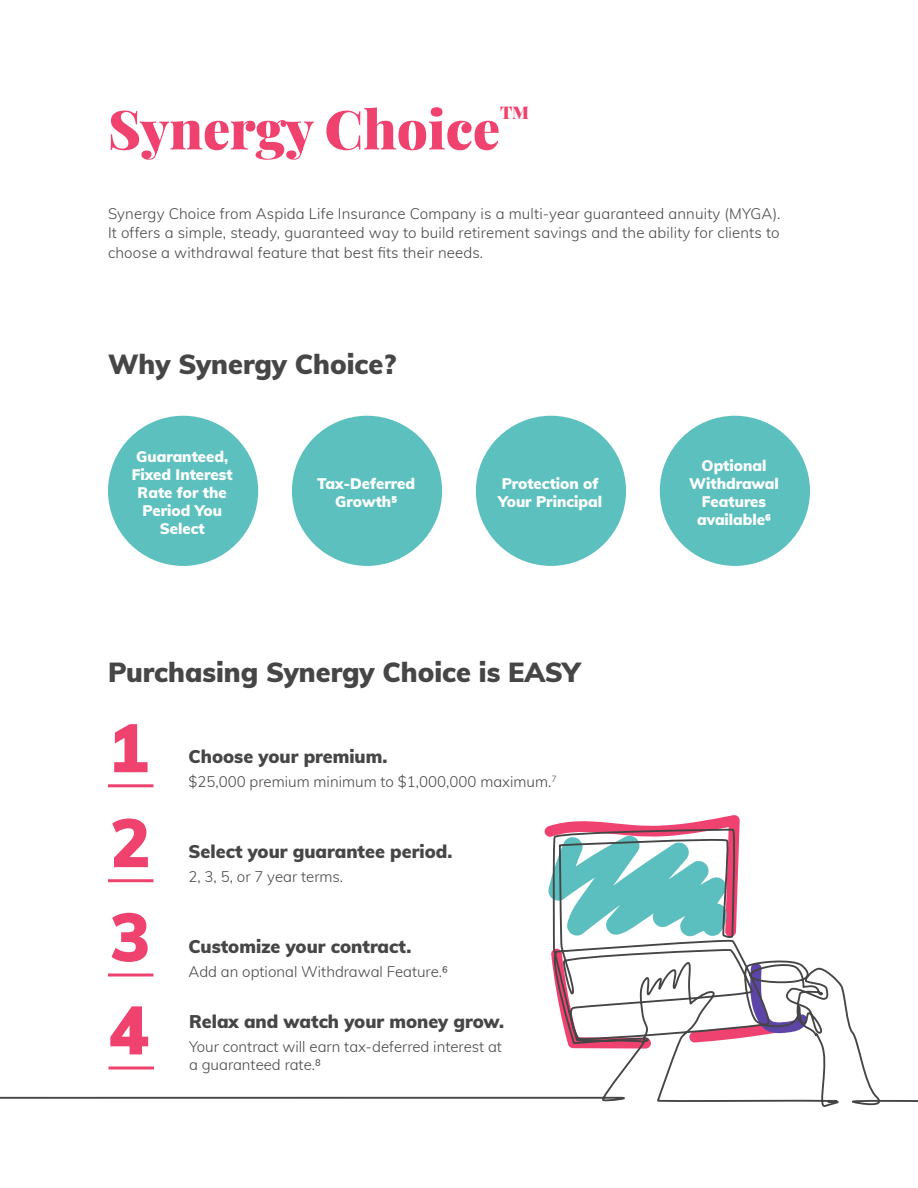
<style>
.page{position:relative;width:918px;height:1188px;background:#fff}
.page>*{position:absolute;margin:0;border:0;box-sizing:border-box;transform-origin:0 0}
.t1{font:900 67.5px "Muli";color:#ef426f}
.t2{font:900 54px "Playfair Display";color:#ef426f}
.t3{font:900 27px "Muli";color:#464646}
.t4{font:900 18px "Muli";color:#464646}
.t5{font:900 17.55px "Playfair Display";color:#ef426f}
.t6{font:300 15px/19.5px "Muli";color:#464646;text-align:justify}
.t7{font:900 15px/18px "Muli";color:#fff;text-align:center}
</style>
<div class="page">
<div style="left:108px;top:416px;width:150px;height:150px;background:#5bc0be;border-radius:50%"></div>
<div style="left:292px;top:416px;width:150px;height:150px;background:#5bc0be;border-radius:50%"></div>
<div style="left:476px;top:416px;width:150px;height:150px;background:#5bc0be;border-radius:50%"></div>
<div style="left:660px;top:416px;width:150px;height:150px;background:#5bc0be;border-radius:50%"></div>
<hr style="left:108px;top:784px;width:46px;height:3px;background:#ef426f">
<svg style="left:547px;top:815px;width:193px;height:12px"></svg>
<svg style="left:0;top:827px;width:918px;height:280px"></svg>
<p class="t2" style="left:108px;top:87px;width:394px">Synergy Choice</p>
<p class="t5" style="left:500px;top:98px;width:31px">TM</p>
<p class="t6" style="left:108px;top:203px;width:674px">Synergy Choice from Aspida Life Insurance Company is a multi-year guaranteed annuity (MYGA).<br>It offers a simple, steady, guaranteed way to build retirement savings and the ability for clients to choose a withdrawal feature that best fits their needs.</p>
<p class="t3" style="left:108px;top:344px;width:290px">Why Synergy Choice?</p>
<p class="t7" style="left:132px;top:447px;width:102px">Guaranteed,<br>Fixed Interest<br>Rate for the<br>Period You</p>
<p class="t7" style="left:160px;top:519px;width:47px">Select</p>
<p class="t7" style="left:317px;top:474px;width:99px">Tax-Deferred<br>Growth5</p>
<p class="t7" style="left:502px;top:474px;width:98px">Protection of</p>
<p class="t7" style="left:498px;top:492px;width:105px">Your Principal</p>
<p class="t3" style="left:108px;top:653px;width:474px">Purchasing Synergy Choice is EASY</p>
<p class="t1" style="left:108px;top:698px;width:42px">1</p>
<p class="t1" style="left:110px;top:793px;width:42px">2</p>
<p class="t1" style="left:110px;top:887px;width:42px">3</p>
<p class="t1" style="left:109px;top:980px;width:42px">4</p>
<p class="t4" style="left:188px;top:744px;width:200px">Choose your premium.</p>
<p class="t6" style="left:188px;top:771px;width:370px">$25,000 premium minimum to $1,000,000 maximum.<sup>7</sup></p>
<p class="t4" style="left:188px;top:839px;width:265px">Select your guarantee period.</p>
<p class="t6" style="left:188px;top:866px;width:156px">2, 3, 5, or 7 year terms.</p>
<p class="t4" style="left:188px;top:933px;width:224px">Customize your contract.</p>
<p class="t6" style="left:188px;top:961px;width:261px">Add an optional Withdrawal Feature.6</p>
<p class="t4" style="left:189px;top:1008px;width:317px">Relax and watch your money grow.</p>
<p class="t6" style="left:189px;top:1036px;width:314px">Your contract will earn tax-deferred interest at</p>
<p class="t6" style="left:189px;top:1054px;width:133px">a guaranteed rate.8</p>
<p class="t7" style="left:689px;top:456px;width:91px">Optional<br>Withdrawal<br>Features available6</p>
</div>
